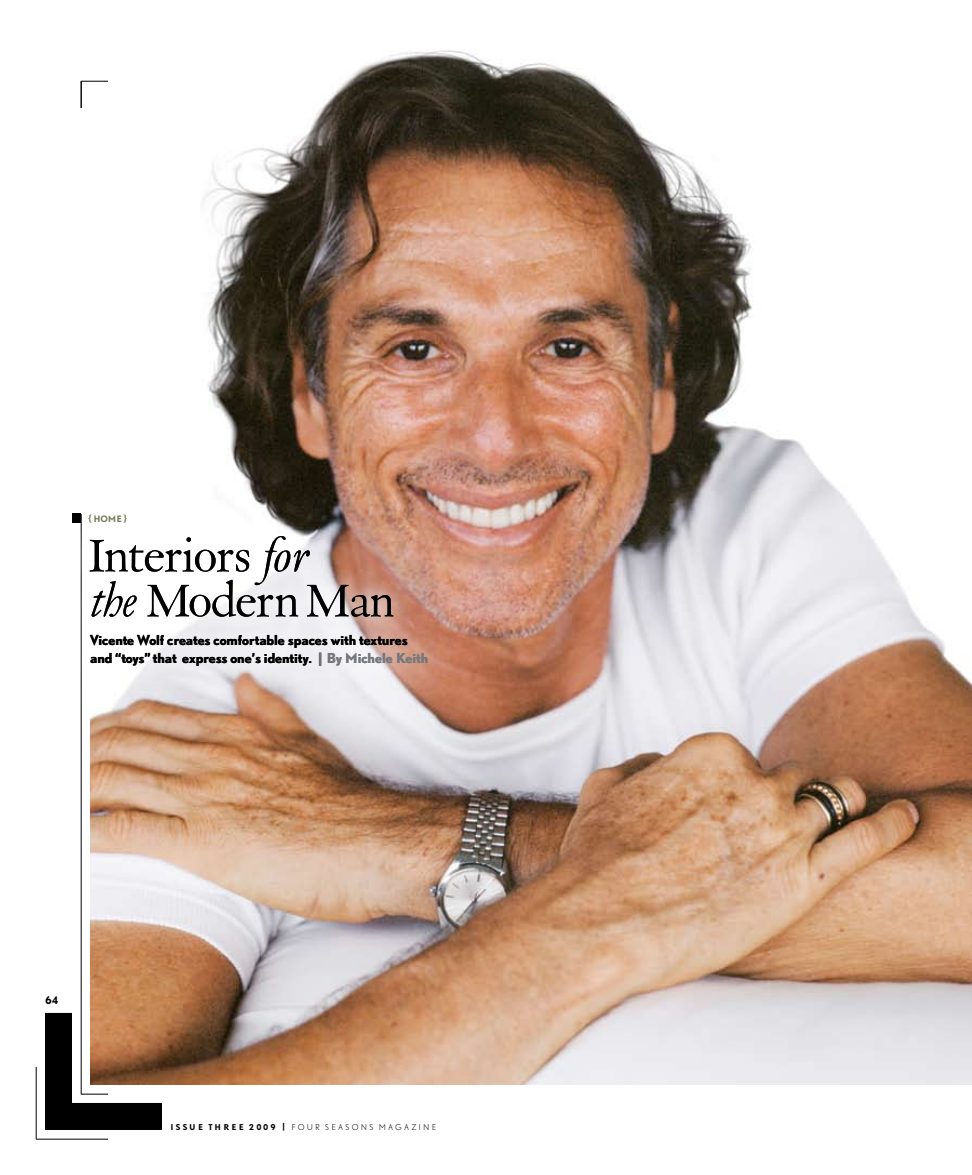
<style>
.page{position:relative;width:972px;height:1175px;background:#fff}
.page>*{position:absolute;margin:0;border:0;box-sizing:border-box;transform-origin:0 0}
.t1{font:54px/45px "Van Dijck";letter-spacing:-.03em;color:#000}
.t2{font:700 12.75px/18px "DTL Nobel T";letter-spacing:-.01em;color:#000}
.t3{font:700 9.75px "DTL Nobel T";color:#000}
.t4{font:700 8.25px "DTL Nobel T";color:#757d57}
.t5{font:7.5px "DTL Nobel T Light";letter-spacing:.3em;color:#000}
.s1{font-style:italic}
.s2{color:#76787b}
.s3{font-family:"DTL Nobel T";font-weight:700}
</style>
<div class="page">
<img style="left:90px;top:50px;width:882px;height:1034px">
<hr style="left:36px;top:1138px;width:72px;height:1px;background:#000">
<hr style="left:36px;top:1066px;width:1px;height:72px;background:#000">
<svg style="left:81px;top:81px;width:27px;height:27px"></svg>
<svg style="left:45px;top:1012px;width:117px;height:118px"></svg>
<div style="left:72px;top:514px;width:9px;height:9px;background:#000"></div>
<hr style="left:81px;top:514px;width:1px;height:580px;background:#000">
<svg style="left:80px;top:593px;width:383px;height:114px"></svg>
<svg style="left:80px;top:516px;width:334px;height:123px"></svg>
<p class="t4" style="left:88px;top:513px;width:42px">{HOME }</p>
<h1 class="t1" style="left:89px;top:534px;width:308px">Interiors <span class="s1">for<br>the</span> Modern Man</h1>
<p class="t2" style="left:90px;top:630px;width:340px">Vicente Wolf creates comfortable spaces with textures and “toys” that express one’s identity. <span class="s2">| By Michele Keith</span></p>
<p class="t3" style="left:45px;top:993px;width:15px">64</p>
<p class="t5" style="left:171px;top:1122px;width:267px"><span class="s3">issue three 2009 |</span> FOUR SEASO NS MAGAZINE</p>
</div>
